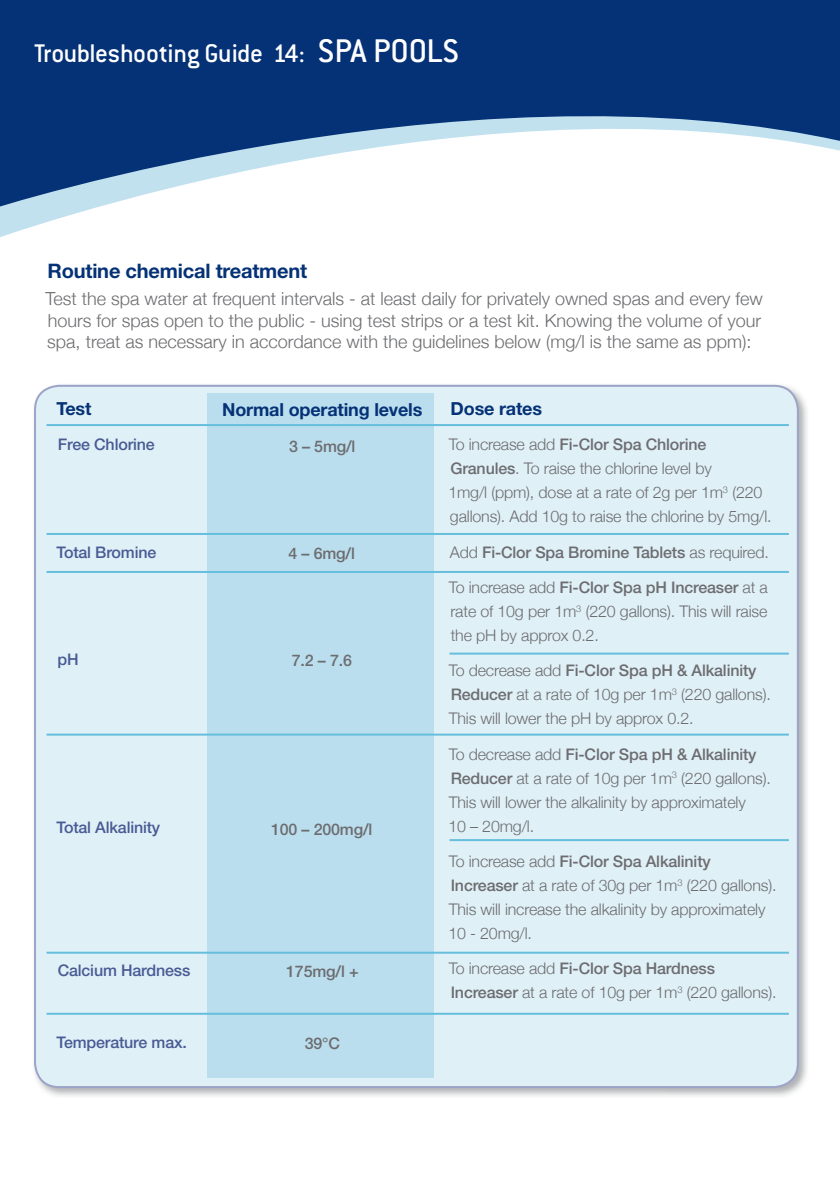
<style>
.page{position:relative;width:840px;height:1191px;background:#fff}
.page>*{position:absolute;margin:0;border:0;box-sizing:border-box;transform-origin:0 0}
.t1{font:500 28px "Conduit ITC";letter-spacing:-.015em;color:#fff}
.t2{font:700 20px "Helvetica Neue";letter-spacing:-.01em;color:#053276}
.t3{font:300 18px/21.6px "Helvetica Neue";color:#6c6d70;text-align:justify}
.t4{font:700 18px "Helvetica Neue";letter-spacing:-.01em;color:#053276}
.t5{font:300 16px/24px "Helvetica Neue";letter-spacing:-.01em;color:#6c6d70}
.t6{font:500 16px "Helvetica Neue";letter-spacing:-.01em;color:#6c6d70}
.t7{font:500 16px "Helvetica Neue";letter-spacing:-.01em;color:#485b94}
.s1{font-size:36px}
.s2{font-weight:500}
.s3{font-weight:300}
</style>
<div class="page">
<img style="left:667px;top:384px;width:140px;height:713px">
<div style="left:35px;top:386px;width:762px;height:701px;background:#e0f0f7;border-radius:24px"></div>
<div style="left:207px;top:393px;width:227px;height:684px;background:#bbdeee"></div>
<svg style="left:0;top:0;width:839px;height:237px;fill:#053276"></svg>
<hr style="left:46px;top:533px;width:742px;height:2px;background:#65bedc">
<hr style="left:46px;top:424px;width:742px;height:2px;background:#65bedc">
<hr style="left:46px;top:571px;width:742px;height:2px;background:#65bedc">
<hr style="left:449px;top:652px;width:339px;height:2px;background:#65bedc">
<hr style="left:449px;top:839px;width:339px;height:2px;background:#65bedc">
<hr style="left:46px;top:733px;width:742px;height:2px;background:#65bedc">
<hr style="left:46px;top:951px;width:742px;height:2px;background:#65bedc">
<hr style="left:46px;top:1012px;width:742px;height:2px;background:#65bedc">
<h1 class="t1" style="left:34px;top:36px;width:426px">Troubleshooting Guide 14: <span class="s1">SPA POOLS</span></h1>
<p class="t2" style="left:48px;top:258px;width:261px">Routine chemical treatment</p>
<p class="t3" style="left:45px;top:288px;width:718px">Test the spa water at frequent intervals - at least daily for privately owned spas and every few hours for spas open to the public - using test strips or a test kit. Knowing the volume of your spa, treat as necessary in accordance with the guidelines below (mg/l is the same as ppm):</p>
<p class="t4" style="left:57px;top:397px;width:36px">Test</p>
<p class="t7" style="left:58px;top:435px;width:98px">Free Chlorine</p>
<p class="t7" style="left:56px;top:542px;width:101px">Total Bromine</p>
<p class="t7" style="left:58px;top:649px;width:23px">pH</p>
<p class="t7" style="left:56px;top:817px;width:105px">Total Alkalinity</p>
<p class="t7" style="left:58px;top:960px;width:134px">Calcium Hardness</p>
<p class="t4" style="left:222px;top:399px;width:201px">Normal operating levels</p>
<p class="t6" style="left:289px;top:436px;width:68px">3 – 5mg/l</p>
<p class="t6" style="left:288px;top:544px;width:68px">4 – 6mg/l</p>
<p class="t6" style="left:292px;top:651px;width:62px">7.2 – 7.6</p>
<p class="t6" style="left:271px;top:819px;width:103px">100 – 200mg/l</p>
<p class="t6" style="left:286px;top:962px;width:74px">175mg/l +</p>
<p class="t4" style="left:450px;top:397px;width:93px">Dose rates</p>
<p class="t5" style="left:448px;top:432px;width:324px">To increase add <span class="s2">Fi-Clor Spa Chlorine Granules</span>. To raise the chlorine level by<br>1mg/l (ppm), dose at a rate of 2g per 1m<sup>3</sup> (220 gallons). Add 10g to raise the chlorine by 5mg/l.</p>
<p class="t6" style="left:449px;top:542px;width:320px"><span class="s3">Add</span> Fi-Clor Spa Bromine Tablets <span class="s3">as required.</span></p>
<p class="t5" style="left:448px;top:575px;width:320px;text-align:justify">To increase add <span class="s2">Fi-Clor Spa pH Increaser</span> at a rate of 10g per 1m<sup>3</sup> (220 gallons). This will raise the pH by approx 0.2.</p>
<p class="t5" style="left:448px;top:658px;width:323px">To decrease add <span class="s2">Fi-Clor Spa pH &amp; Alkalinity<br>Reducer</span> at a rate of 10g per 1m<sup>3</sup> (220 gallons).<br>This will lower the pH by approx 0.2.</p>
<p class="t5" style="left:448px;top:741px;width:324px">To decrease add <span class="s2">Fi-Clor Spa pH &amp; Alkalinity Reducer</span> at a rate of 10g per 1m<sup>3</sup> (220 gallons).<br>This will lower the alkalinity by approximately<br>10 – 20mg/l.</p>
<p class="t5" style="left:448px;top:849px;width:329px">To increase add <span class="s2">Fi-Clor Spa Alkalinity Increaser</span> at a rate of 30g per 1m<sup>3</sup> (220 gallons).<br>This will increase the alkalinity by approximately 10 - 20mg/l.</p>
<p class="t5" style="left:448px;top:956px;width:329px">To increase add <span class="s2">Fi-Clor Spa Hardness<br>Increaser</span> at a rate of 10g per 1m<sup>3</sup> (220 gallons).</p>
<p class="t7" style="left:56px;top:1032px;width:132px">Temperature max.</p>
<p class="t6" style="left:304px;top:1034px;width:37px">39°C</p>
</div>
